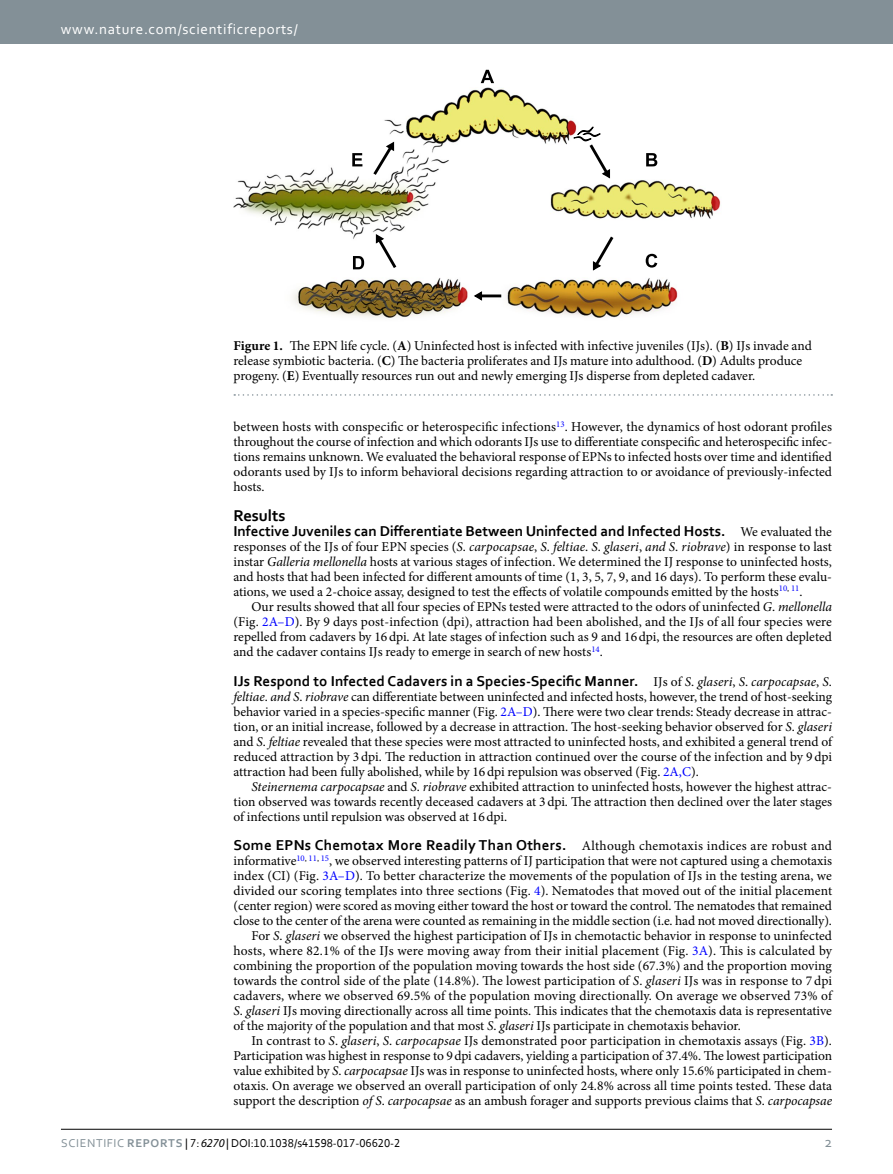
<style>
.page{position:relative;width:893px;height:1174px;background:#fff}
.page>*{position:absolute;margin:0;border:0;box-sizing:border-box;transform-origin:0 0}
.t1{font:16.5px "Corbel Bold 2";color:#000}
.t2{font:700 15px "Corbel";letter-spacing:.005em;color:#000}
.t3{font:15px "Corbel 2";letter-spacing:.045em;color:#fff}
.t4{font:15px "Corbel 2";color:#839097}
.t5{font:13.5px/15px "Minion Pro";color:#000;text-align:justify}
.t6{font:12px "Corbel";color:#000}
.s1{font-weight:700}
.s2{font-family:"Minion Pro";font-weight:400;font-size:13.5px}
.s3{font-style:italic}
.s4{color:#00f}
.s5{font-family:"Minion Pro";font-weight:400;font-style:italic;font-size:13.5px}
.s6{font-family:"Corbel 2";color:#839097}
.s7{font-family:"Corbel Bold 2";color:#839097}
.s8{font-family:"Myriad Pro";font-style:italic}
</style>
<div class="page">
<div style="left:0;top:0;width:893px;height:43px;background:#839097"></div>
<hr style="left:61px;top:1129px;width:771px;height:1px;background:#000">
<img style="left:233px;top:87px;width:488px;height:231px">
<svg style="left:592px;top:233px;width:24px;height:38px"></svg>
<svg style="left:473px;top:290px;width:31px;height:12px"></svg>
<svg style="left:375px;top:233px;width:24px;height:38px"></svg>
<svg style="left:574px;top:127px;width:37px;height:52px"></svg>
<svg style="left:371px;top:141px;width:24px;height:37px"></svg>
<svg style="left:481px;top:70px;width:13px;height:13px"></svg>
<svg style="left:646px;top:153px;width:11px;height:13px"></svg>
<svg style="left:646px;top:254px;width:11px;height:13px"></svg>
<svg style="left:353px;top:256px;width:11px;height:13px"></svg>
<svg style="left:352px;top:153px;width:10px;height:13px"></svg>
<svg style="left:234px;top:394px;width:598px;height:2px"></svg>
<p class="t3" style="left:61px;top:19px;width:238px">www.nature.com/scientificreports/</p>
<p class="t5" style="left:233px;top:338px;width:580px;text-align:left"><span class="s1">Figure 1.</span> The EPN life cycle. (<span class="s1">A</span>) Uninfected host is infected with infective juveniles (IJs). (<span class="s1">B</span>) IJs invade and release symbiotic bacteria. (<span class="s1">C</span>) The bacteria proliferates and IJs mature into adulthood. (<span class="s1">D</span>) Adults produce progeny. (<span class="s1">E</span>) Eventually resources run out and newly emerging IJs disperse from depleted cadaver.</p>
<p class="t5" style="left:233px;top:420px;width:600px">between hosts with conspecific or heterospecific infections<sup>13</sup>. However, the dynamics of host odorant profiles throughout the course of infection and which odorants IJs use to differentiate conspecific and heterospecific infec&shy;tions remains unknown. We evaluated the behavioral response of EPNs to infected hosts over time and identified odorants used by IJs to inform behavioral decisions regarding attraction to or avoidance of previously-infected hosts.</p>
<p class="t1" style="left:233px;top:505px;width:53px">Results</p>
<p class="t2" style="left:233px;top:522px;width:600px">Infective Juveniles can Differentiate Between Uninfected and Infected Hosts. <span class="s2">We evaluated the</span></p>
<p class="t5" style="left:233px;top:539px;width:600px">responses of the IJs of four EPN species (<span class="s3">S</span>. <span class="s3">carpocapsae</span>, <span class="s3">S</span>. <span class="s3">feltiae</span>. <span class="s3">S</span>. <span class="s3">glaseri</span>, <span class="s3">and S</span>. <span class="s3">riobrave</span>) in response to last instar <span class="s3">Galleria mellonella</span> hosts at various stages of infection. We determined the IJ response to uninfected hosts, and hosts that had been infected for different amounts of time (1, 3, 5, 7, 9, and 16 days). To perform these evalu&shy;ations, we used a 2-choice assay, designed to test the effects of volatile compounds emitted by the hosts<sup>10</sup><sup>,</sup> <sup>11</sup>.</p>
<p class="t5" style="left:233px;top:599px;width:600px;text-indent:18px">Our results showed that all four species of EPNs tested were attracted to the odors of uninfected <span class="s3">G</span>. <span class="s3">mellonella </span>(Fig. <span class="s4">2A–D</span>). By 9 days post-infection (dpi), attraction had been abolished, and the IJs of all four species were repelled from cadavers by 16dpi. At late stages of infection such as 9 and 16dpi, the resources are often depleted and the cadaver contains IJs ready to emerge in search of new hosts<sup>14</sup>.</p>
<p class="t2" style="left:233px;top:671px;width:600px">IJs Respond to Infected Cadavers in a Species-Specific Manner. <span class="s2">IJs of</span> <span class="s5">S</span><span class="s2">.</span> <span class="s5">glaseri</span><span class="s2">,</span> <span class="s5">S</span><span class="s2">.</span> <span class="s5">carpocapsae</span><span class="s2">,</span> <span class="s5">S</span><span class="s2">.</span></p>
<p class="t5" style="left:233px;top:689px;width:600px"><span class="s3">feltiae</span>. <span class="s3">and S</span>. <span class="s3">riobrave</span> can differentiate between uninfected and infected hosts, however, the trend of host-seeking behavior varied in a species-specific manner (Fig. <span class="s4">2A–D</span>). There were two clear trends: Steady decrease in attrac&shy;tion, or an initial increase, followed by a decrease in attraction. The host-seeking behavior observed for <span class="s3">S</span>. <span class="s3">glaseri </span>and <span class="s3">S</span>. <span class="s3">feltiae</span> revealed that these species were most attracted to uninfected hosts, and exhibited a general trend of reduced attraction by 3 dpi. The reduction in attraction continued over the course of the infection and by 9 dpi attraction had been fully abolished, while by 16dpi repulsion was observed (Fig. <span class="s4">2A,C</span>).</p>
<p class="t5" style="left:233px;top:779px;width:600px;text-indent:18px"><span class="s3">Steinernema carpocapsae</span> and <span class="s3">S</span>. <span class="s3">riobrave</span> exhibited attraction to uninfected hosts, however the highest attrac&shy;tion observed was towards recently deceased cadavers at 3dpi. The attraction then declined over the later stages of infections until repulsion was observed at 16dpi.</p>
<p class="t2" style="left:233px;top:836px;width:600px">Some EPNs Chemotax More Readily Than Others. <span class="s2">Although chemotaxis indices are robust and</span></p>
<p class="t5" style="left:233px;top:853px;width:600px">informative<sup>10</sup><sup>,</sup> <sup>11</sup><sup>,</sup> <sup>15</sup>, we observed interesting patterns of IJ participation that were not captured using a chemotaxis</p>
<p class="t5" style="left:233px;top:868px;width:600px">index (CI) (Fig. <span class="s4">3A–D</span>). To better characterize the movements of the population of IJs in the testing arena, we</p>
<p class="t5" style="left:233px;top:883px;width:600px">divided our scoring templates into three sections (Fig. <span class="s4">4</span>). Nematodes that moved out of the initial placement</p>
<p class="t5" style="left:233px;top:898px;width:600px">(center region) were scored as moving either toward the host or toward the control. The nematodes that remained</p>
<p class="t5" style="left:233px;top:913px;width:600px">close to the center of the arena were counted as remaining in the middle section (i.e. had not moved directionally).</p>
<p class="t5" style="left:251px;top:928px;width:582px">For <span class="s3">S</span>. <span class="s3">glaseri</span> we observed the highest participation of IJs in chemotactic behavior in response to uninfected</p>
<p class="t5" style="left:233px;top:943px;width:600px">hosts, where 82.1% of the IJs were moving away from their initial placement (Fig. <span class="s4">3A</span>). This is calculated by</p>
<p class="t5" style="left:233px;top:958px;width:600px">combining the proportion of the population moving towards the host side (67.3%) and the proportion moving</p>
<p class="t5" style="left:233px;top:973px;width:600px">towards the control side of the plate (14.8%). The lowest participation of <span class="s3">S</span>. <span class="s3">glaseri</span> IJs was in response to 7 dpi</p>
<p class="t5" style="left:233px;top:988px;width:600px">cadavers, where we observed 69.5% of the population moving directionally. On average we observed 73% of</p>
<p class="t5" style="left:233px;top:1003px;width:600px"><span class="s3">S</span>. <span class="s3">glaseri</span> IJs moving directionally across all time points. This indicates that the chemotaxis data is representative</p>
<p class="t5" style="left:233px;top:1018px;width:509px">of the majority of the population and that most <span class="s3">S</span>. <span class="s3">glaseri</span> IJs participate in chemotaxis behavior.</p>
<p class="t5" style="left:251px;top:1033px;width:582px">In contrast to <span class="s3">S</span>. <span class="s3">glaseri</span>, <span class="s3">S</span>. <span class="s3">carpocapsae</span> IJs demonstrated poor participation in chemotaxis assays (Fig. <span class="s4">3B</span>).</p>
<p class="t5" style="left:233px;top:1048px;width:600px">Participation was highest in response to 9dpi cadavers, yielding a participation of 37.4%. The lowest participation</p>
<p class="t5" style="left:233px;top:1063px;width:600px">value exhibited by <span class="s3">S</span>. <span class="s3">carpocapsae</span> IJs was in response to uninfected hosts, where only 15.6% participated in chem-</p>
<p class="t5" style="left:233px;top:1078px;width:600px">otaxis. On average we observed an overall participation of only 24.8% across all time points tested. These data</p>
<p class="t5" style="left:233px;top:1093px;width:600px">support the description <span class="s3">of S</span>. <span class="s3">carpocapsae</span> as an ambush forager and supports previous claims that <span class="s3">S</span>. <span class="s3">carpocapsae</span></p>
<p class="t6" style="left:61px;top:1135px;width:341px"><span class="s6">Scientific</span> <span class="s7">Reports</span> | 7: <span class="s8">6270</span> | DOI:10.1038/s41598-017-06620-2</p>
<p class="t4" style="left:824px;top:1132px;width:9px">2</p>
</div>
